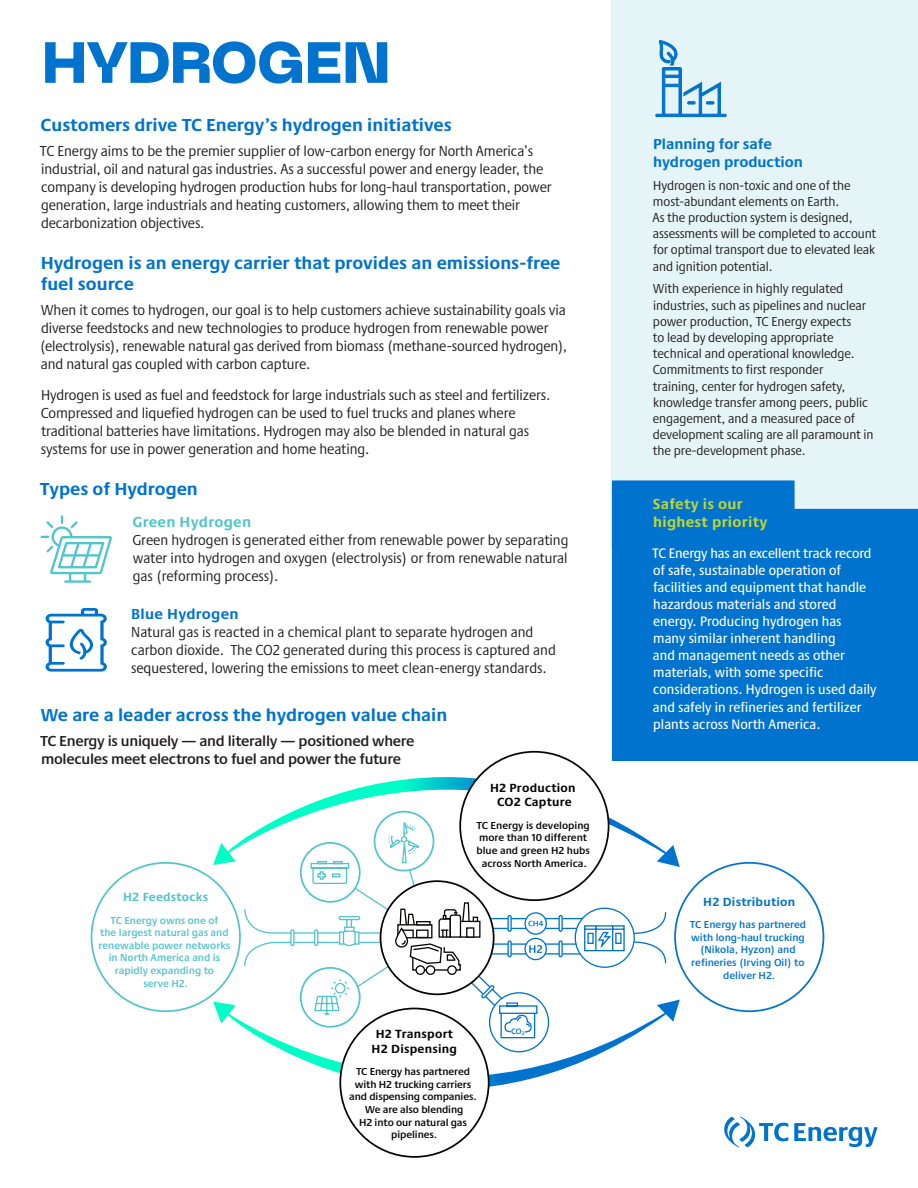
<style>
.page{position:relative;width:918px;height:1188px;background:#fff}
.page>*{position:absolute;margin:0;border:0;box-sizing:border-box;transform-origin:0 0}
.Title_-_Blue{font:800 57.6px "PP Neue Machina";letter-spacing:-.01em;color:#0073ce}
.Subtitle_-_Blue{font:700 18px/21px "Praxis Next";color:#0073ce}
.Body{font:condensed 15px/18px "Praxis Next";letter-spacing:-.005em;color:#231f20}
.Subtitle_-_Teal{font:600 15px/18px "Praxis Next";letter-spacing:-.02em;color:#231f20}
.Sidebar_titles{font:700 15px "Praxis Next";color:#0073ce}
.t1{font:700 15px/18px "Praxis Next";letter-spacing:.02em;color:#c1d72f}
.Subtitle_-_Lime_Gree{font:700 15px "Praxis Next";letter-spacing:.02em;color:#52c4cb}
.Subtitle_-_Small_-_T{font:700 15px "Praxis Next";letter-spacing:.02em;color:#0073ce}
.t2{font:500 condensed 14.25px/17.1px "Praxis Next";letter-spacing:.005em;color:#fff}
.Sidebar_Body{font:condensed 13.5px/16.2px "Praxis Next";letter-spacing:-.005em;color:#231f20}
.t3{font:700 12.3px/14.7px "Praxis Next";letter-spacing:.02em;color:#050504;text-align:center}
.t4{font:700 12.3px "Praxis Next";letter-spacing:.02em;color:#0073ce}
.t5{font:700 12.3px "Praxis Next";letter-spacing:.02em;color:#52c4cb}
.t6{font:600 10.5px/12.6px "Praxis Next";letter-spacing:-.01em;color:#050504;text-align:center}
.t7{font:600 10.5px/12.6px "Praxis Next";color:#52c4cb;text-align:center}
.t8{font:600 10.5px/12.6px "Praxis Next";color:#0073ce;text-align:center}
.t9{font:600 8.1px "Praxis Next";color:#0073ce}
</style>
<div class="page">
<div style="left:612px;top:0;width:306px;height:546px;background:#e5f4f6"></div>
<svg style="left:213px;top:714px;width:467px;height:153px"></svg>
<svg style="left:213px;top:1000px;width:467px;height:158px"></svg>
<div style="left:460px;top:752px;width:149px;height:148px;background:#fff;border-radius:50%"></div>
<div style="left:375px;top:812px;width:59px;height:59px;background:#fff;border-radius:50%"></div>
<div style="left:490px;top:993px;width:59px;height:59px;background:#fff;border-radius:50%"></div>
<div style="left:340px;top:1008px;width:149px;height:149px;background:#fff;border-radius:50%"></div>
<svg style="left:243px;top:821px;width:424px;height:218px"></svg>
<div style="left:612px;top:480px;width:306px;height:281px;background:#0073ce"></div>
<svg style="left:46px;top:608px;width:61px;height:64px"></svg>
<svg style="left:40px;top:515px;width:72px;height:68px"></svg>
<svg style="left:655px;top:40px;width:72px;height:77px"></svg>
<svg style="left:794px;top:1123px;width:83px;height:24px"></svg>
<svg style="left:724px;top:1117px;width:64px;height:31px"></svg>
<p class="Title_-_Blue" style="left:42px;top:25px;width:350px">HYDROGEN</p>
<p class="Subtitle_-_Blue" style="left:41px;top:113px;width:413px">Customers drive TC Energy’s hydrogen initiatives</p>
<p class="Body" style="left:40px;top:141px;width:513px">TC Energy aims to be the premier supplier of low-carbon energy for North America’s industrial, oil and natural gas industries. As a successful power and energy leader, the company is developing hydrogen production hubs for long-haul transportation, power generation, large industrials and heating customers, allowing them to meet their decarbonization objectives.</p>
<p class="Subtitle_-_Blue" style="left:41px;top:251px;width:521px">Hydrogen is an energy carrier that provides an emissions-free fuel source</p>
<p class="Body" style="left:40px;top:300px;width:529px">When it comes to hydrogen, our goal is to help customers achieve sustainability goals via diverse feedstocks and new technologies to produce hydrogen from renewable power (electrolysis), renewable natural gas derived from biomass (methane-sourced hydrogen), and natural gas coupled with carbon capture.</p>
<p class="Body" style="left:41px;top:386px;width:511px">Hydrogen is used as fuel and feedstock for large industrials such as steel and fertilizers.<br>Compressed and liquefied hydrogen can be used to fuel trucks and planes where traditional batteries have limitations. Hydrogen may also be blended in natural gas systems for use in power generation and home heating.</p>
<p class="Subtitle_-_Blue" style="left:40px;top:478px;width:159px">Types of Hydrogen</p>
<p class="Subtitle_-_Lime_Gree" style="left:132px;top:510px;width:120px">Green Hydrogen</p>
<p class="Body" style="left:132px;top:530px;width:438px;text-align:justify">Green hydrogen is generated either from renewable power by separating water into hydrogen and oxygen (electrolysis) or from renewable natural gas (reforming process).</p>
<p class="Subtitle_-_Small_-_T" style="left:131px;top:602px;width:109px">Blue Hydrogen</p>
<p class="Body" style="left:131px;top:623px;width:426px">Natural gas is reacted in a chemical plant to separate hydrogen and carbon dioxide. The CO2 generated during this process is captured and sequestered, lowering the emissions to meet clean-energy standards.</p>
<p class="Subtitle_-_Blue" style="left:41px;top:704px;width:408px">We are a leader across the hydrogen value chain</p>
<p class="Subtitle_-_Teal" style="left:40px;top:731px;width:376px">TC Energy is uniquely — and literally — positioned where molecules meet electrons to fuel and power the future</p>
<p class="t5" style="left:123px;top:887px;width:87px">H2 Feedstocks</p>
<p class="t7" style="left:99px;top:913px;width:133px">TC Energy owns one of<br>the largest natural gas and renewable power networks in North America and is rapidly expanding to<br>serve H2.</p>
<p class="t3" style="left:490px;top:780px;width:87px">H2 Production<br>CO2 Capture</p>
<p class="t6" style="left:476px;top:819px;width:115px">TC Energy is developing more than 10 different blue and green H2 hubs across North America.</p>
<p class="t3" style="left:372px;top:1026px;width:87px">H2 Transport<br>H2 Dispensing</p>
<p class="t6" style="left:349px;top:1065px;width:129px">TC Energy has partnered with H2 trucking carriers and dispensing companies.<br>We are also blending<br>H2 into our natural gas pipelines.</p>
<p class="t9" style="left:511px;top:1025px;width:15px">CO<sub>2</sub></p>
<p class="Sidebar_titles" style="left:653px;top:132px;width:120px">Planning for safe</p>
<p class="Sidebar_titles" style="left:653px;top:150px;width:151px">hydrogen production</p>
<p class="Sidebar_Body" style="left:653px;top:177px;width:225px">Hydrogen is non-toxic and one of the most-abundant elements on Earth.<br>As the production system is designed, assessments will be completed to account for optimal transport due to elevated leak and ignition potential.</p>
<p class="Sidebar_Body" style="left:653px;top:280px;width:222px">With experience in highly regulated industries, such as pipelines and nuclear power production, TC Energy expects<br>to lead by developing appropriate technical and operational knowledge.<br>Commitments to first responder<br>training, center for hydrogen safety, knowledge transfer among peers, public engagement, and a measured pace of development scaling are all paramount in the pre-development phase.</p>
<p class="t1" style="left:653px;top:494px;width:116px">Safety is our highest priority</p>
<p class="t2" style="left:652px;top:544px;width:221px">TC Energy has an excellent track record</p>
<p class="t2" style="left:653px;top:561px;width:225px">of safe, sustainable operation of facilities and equipment that handle hazardous materials and stored energy. Producing hydrogen has many similar inherent handling<br>and management needs as other materials, with some specific considerations. Hydrogen is used daily and safely in refineries and fertilizer plants across North America.</p>
<p class="t4" style="left:703px;top:892px;width:94px">H2 Distribution</p>
<p class="t8" style="left:690px;top:918px;width:118px">TC Energy has partnered with long-haul trucking (Nikola, Hyzon) and refineries (Irving Oil) to deliver H2.</p>
</div>
